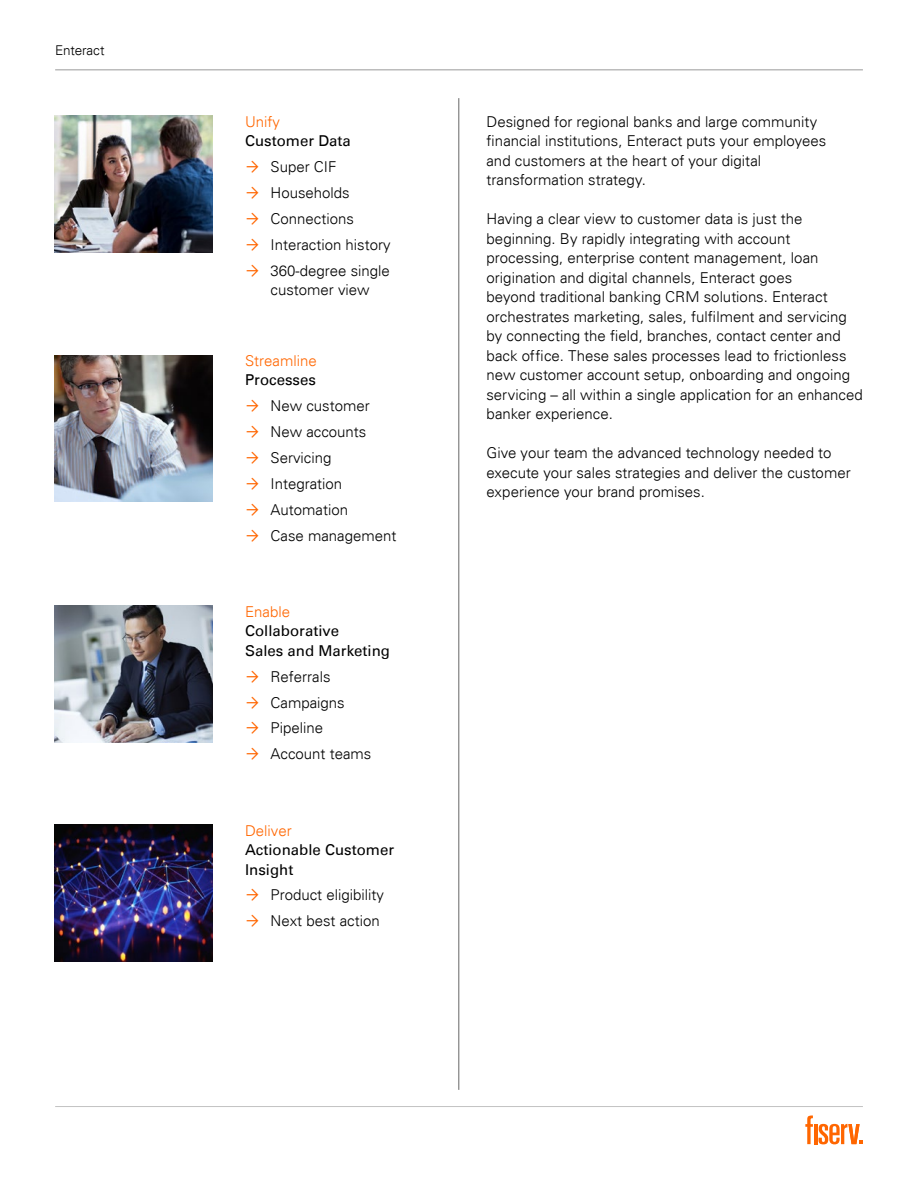
<style>
.page{position:relative;width:918px;height:1188px;background:#fff}
.page>*{position:absolute;margin:0;border:0;box-sizing:border-box;transform-origin:0 0}
.t1{font:300 15px/19.5px "Univers For Fiserv 45";color:#000}
.t2{font:15px/19.5px "Univers For Fiserv 55";color:#000}
.t3{font:300 15px "Univers For Fiserv 45";color:#f60}
.t4{font:300 13.5px "Univers For Fiserv 45";letter-spacing:-.005em;color:#000}
</style>
<div class="page">
<img style="left:55px;top:116px;width:157px;height:136px">
<img style="left:55px;top:355px;width:157px;height:147px">
<img style="left:55px;top:606px;width:157px;height:137px">
<img style="left:55px;top:825px;width:157px;height:136px">
<hr style="left:55px;top:1106px;width:808px;height:1px;background:#c2c2c2">
<svg style="left:819px;top:1124px;width:44px;height:20px"></svg>
<hr style="left:814px;top:1124px;width:3px;height:20px;background:#f60">
<svg style="left:805px;top:1116px;width:8px;height:28px"></svg>
<hr style="left:55px;top:70px;width:808px;height:1px;background:#999">
<hr style="left:459px;top:98px;width:1px;height:992px;background:#666">
<p class="t4" style="left:55px;top:42px;width:51px">Enteract</p>
<p class="t3" style="left:245px;top:112px;width:36px">Unify</p>
<p class="t2" style="left:245px;top:131px;width:107px">Customer Data</p>
<p class="t1" style="left:271px;top:154px;width:122px;line-height:25.8px">Super CIF<br>Households<br>Connections<br>Interaction history<br>360-degree single</p>
<p class="t1" style="left:271px;top:280px;width:101px">customer view</p>
<p class="t3" style="left:245px;top:352px;width:73px">Streamline</p>
<p class="t2" style="left:245px;top:370px;width:72px">Processes</p>
<p class="t1" style="left:271px;top:393px;width:127px;line-height:25.8px">New customer<br>New accounts<br>Servicing<br>Integration<br>Automation<br>Case management</p>
<p class="t3" style="left:245px;top:602px;width:47px">Enable</p>
<p class="t2" style="left:245px;top:621px;width:147px">Collaborative<br>Sales and Marketing</p>
<p class="t1" style="left:271px;top:664px;width:102px;line-height:25.8px">Referrals<br>Campaigns<br>Pipeline<br>Account teams</p>
<p class="t3" style="left:245px;top:821px;width:48px">Deliver</p>
<p class="t2" style="left:245px;top:840px;width:151px">Actionable Customer<br>Insight</p>
<p class="t1" style="left:271px;top:882px;width:115px;line-height:25.8px">Product eligibility<br>Next best action</p>
<p class="t1" style="left:487px;top:112px;width:341px">Designed for regional banks and large community financial institutions, Enteract puts your employees and customers at the heart of your digital transformation strategy.</p>
<p class="t1" style="left:487px;top:209px;width:378px">Having a clear view to customer data is just the beginning. By rapidly integrating with account processing, enterprise content management, loan origination and digital channels, Enteract goes<br>beyond traditional banking CRM solutions. Enteract orchestrates marketing, sales, fulfilment and servicing by connecting the field, branches, contact center and back office. These sales processes lead to frictionless new customer account setup, onboarding and ongoing servicing – all within a single application for an enhanced banker experience.</p>
<p class="t1" style="left:487px;top:443px;width:366px">Give your team the advanced technology needed to execute your sales strategies and deliver the customer experience your brand promises.</p>
</div>
